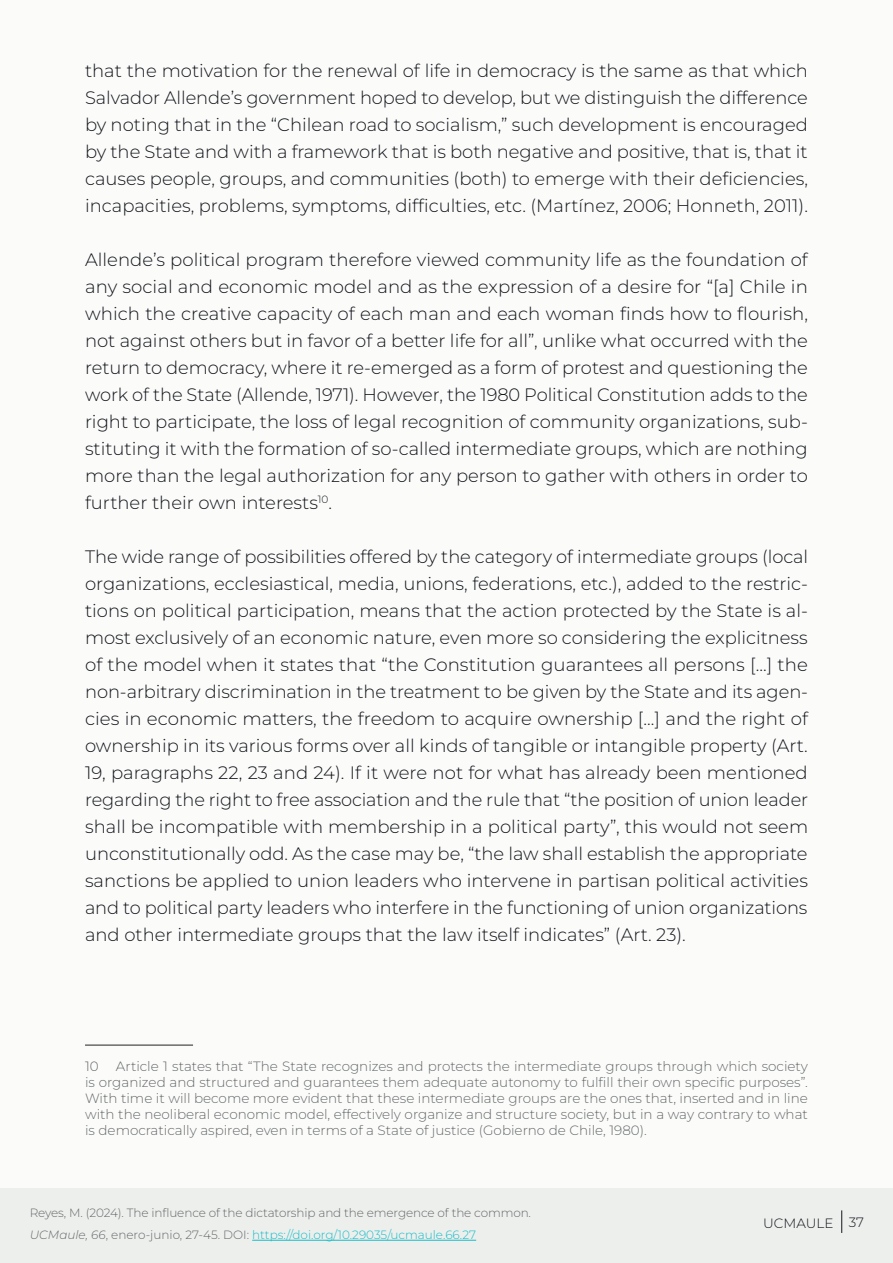
<style>
.page{position:relative;width:893px;height:1263px;background:#fbfbfa}
.page>*{position:absolute;margin:0;border:0;box-sizing:border-box;transform-origin:0 0}
.t1{font:300 18px/27px "Montserrat";color:#13161c;text-align:justify}
.t2{font:300 13.5px/16.2px "Montserrat";color:#646969;text-align:justify}
.t3{font:300 13.5px "Montserrat";color:#13161c}
.t4{font:300 12px "Montserrat";letter-spacing:-.01em;color:#646969}
.t5{font:300 12px "Montserrat";color:#19bcc6}
.s1{font-style:italic;color:#646969}
.s2{color:#646969}
</style>
<div class="page">
<div style="left:0;top:1188px;width:893px;height:75px;background:#edefed"></div>
<svg style="left:841px;top:1210px;width:1px;height:23px"></svg>
<hr style="left:252px;top:1240px;width:224px;height:1px;background:#19bcc6">
<hr style="left:85px;top:1045px;width:108px;height:1px;background:#231f20">
<p class="t1" style="left:85px;top:56px;width:724px">that the motivation for the renewal of life in democracy is the same as that which Salvador Allende’s government hoped to develop, but we distinguish the difference by noting that in the “Chilean road to socialism,” such development is encouraged by the State and with a framework that is both negative and positive, that is, that it causes people, groups, and communities (both) to emerge with their deficiencies, incapacities, problems, symptoms, difficulties, etc. (Martínez, 2006; Honneth, 2011).</p>
<p class="t1" style="left:85px;top:245px;width:724px">Allende’s political program therefore viewed community life as the foundation of any social and economic model and as the expression of a desire for “[a] Chile in which the creative capacity of each man and each woman finds how to flourish, not against others but in favor of a better life for all”, unlike what occurred with the return to democracy, where it re-emerged as a form of protest and questioning the work of the State (Allende, 1971). However, the 1980 Political Constitution adds to the right to participate, the loss of legal recognition of community organizations, sub&shy;stituting it with the formation of so-called intermediate groups, which are nothing more than the legal authorization for any person to gather with others in order to further their own interests<sup>10</sup>.</p>
<p class="t1" style="left:85px;top:542px;width:725px">The wide range of possibilities offered by the category of intermediate groups (local organizations, ecclesiastical, media, unions, federations, etc.), added to the restric&shy;tions on political participation, means that the action protected by the State is al&shy;most exclusively of an economic nature, even more so considering the explicitness of the model when it states that “the Constitution guarantees all persons [...] the non-arbitrary discrimination in the treatment to be given by the State and its agen&shy;cies in economic matters, the freedom to acquire ownership [...] and the right of ownership in its various forms over all kinds of tangible or intangible property (Art.<br>19, paragraphs 22, 23 and 24). If it were not for what has already been mentioned regarding the right to free association and the rule that “the position of union leader shall be incompatible with membership in a political party”, this would not seem unconstitutionally odd. As the case may be, “the law shall establish the appropriate sanctions be applied to union leaders who intervene in partisan political activities and to political party leaders who interfere in the functioning of union organizations and other intermediate groups that the law itself indicates” (Art. 23).</p>
<p class="t2" style="left:85px;top:1057px;width:724px;text-indent:31px">Article 1 states that “The State recognizes and protects the intermediate groups through which society is organized and structured and guarantees them adequate autonomy to fulfill their own specific purposes”.<br>With time it will become more evident that these intermediate groups are the ones that, inserted and in line with the neoliberal economic model, effectively organize and structure society, but in a way contrary to what is democratically aspired, even in terms of a State of justice (Gobierno de Chile, 1980).</p>
<p class="t2" style="left:85px;top:1057px;width:15px">10</p>
<p class="t4" style="left:30px;top:1205px;width:503px">Reyes, M. (2024). The influence of the dictatorship and the emergence of the common.</p>
<p class="t5" style="left:30px;top:1226px;width:448px"><span class="s1">UCMaule, 66</span><span class="s2">, enero-junio, 27-45. DOI:</span> https://doi.org/10.29035/ucmaule.66.27</p>
<p class="t3" style="left:763px;top:1214px;width:102px">UCMAULE 37</p>
</div>
